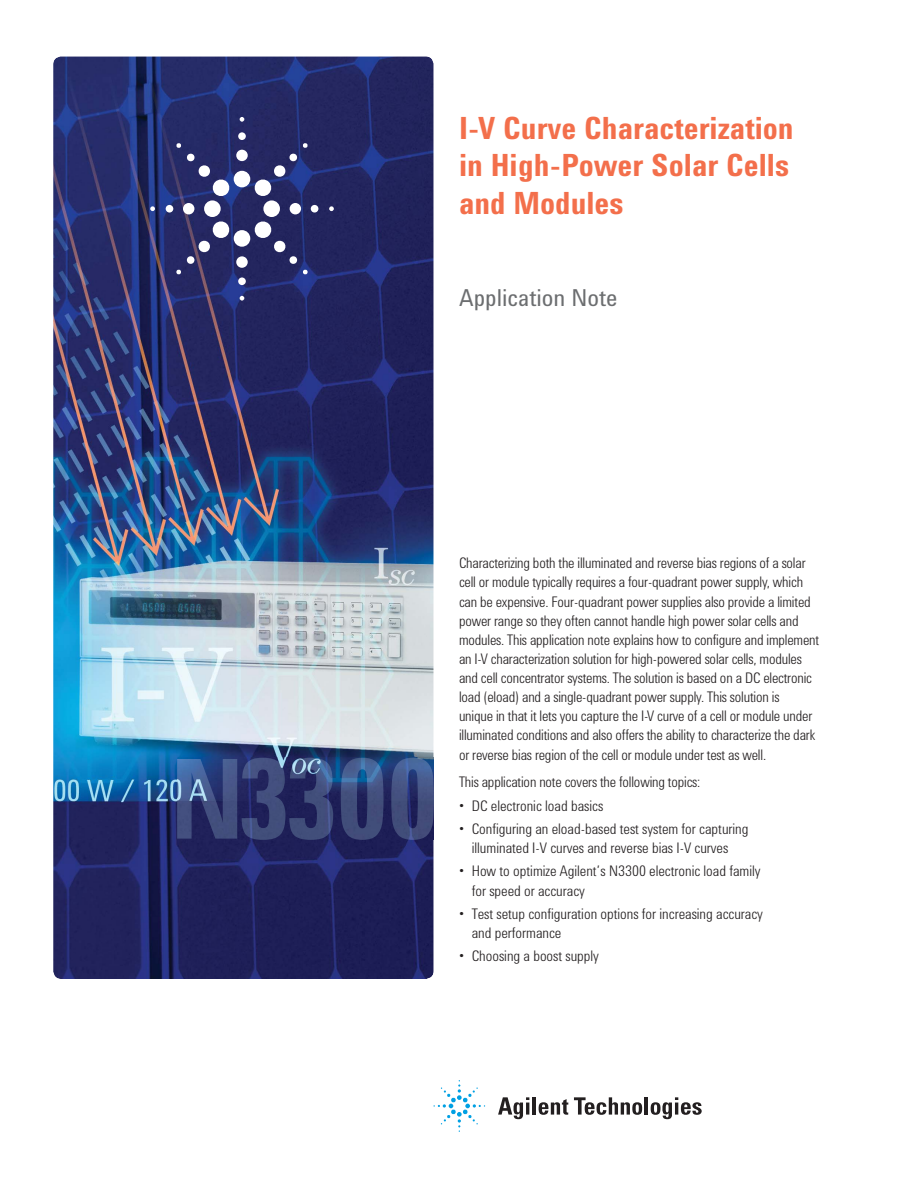
<style>
.page{position:relative;width:918px;height:1188px;background:#fff}
.page>*{position:absolute;margin:0;border:0;box-sizing:border-box;transform-origin:0 0}
.t1{font:700 31.5px/37.5px "Agilent Condensed CFF";color:#f36f4b}
.t2{font:24px "Agilent Condensed CFF";color:#6c6e70}
.t3{font:300 15px/19.2px "Agilent Condensed CFF";letter-spacing:-.01em;color:#231f20}
</style>
<div class="page">
<img style="left:53px;top:56px;width:381px;height:923px;border-radius:8px">
<div style="left:234px;top:171px;width:16px;height:16px;background:#fff;border-radius:50%"></div>
<div style="left:236px;top:150px;width:12px;height:11px;background:#fff;border-radius:50%"></div>
<div style="left:238px;top:132px;width:8px;height:8px;background:#fff;border-radius:50%"></div>
<svg style="left:240px;top:117px;width:4px;height:5px"></svg>
<div style="left:263px;top:200px;width:17px;height:17px;background:#fff;border-radius:50%"></div>
<div style="left:290px;top:203px;width:11px;height:11px;background:#fff;border-radius:50%"></div>
<div style="left:311px;top:205px;width:7px;height:8px;background:#fff;border-radius:50%"></div>
<svg style="left:329px;top:206px;width:5px;height:5px"></svg>
<div style="left:234px;top:230px;width:16px;height:17px;background:#fff;border-radius:50%"></div>
<div style="left:236px;top:256px;width:12px;height:12px;background:#fff;border-radius:50%"></div>
<div style="left:238px;top:277px;width:8px;height:8px;background:#fff;border-radius:50%"></div>
<svg style="left:240px;top:296px;width:4px;height:5px"></svg>
<div style="left:204px;top:200px;width:17px;height:17px;background:#fff;border-radius:50%"></div>
<div style="left:183px;top:203px;width:11px;height:11px;background:#fff;border-radius:50%"></div>
<div style="left:166px;top:205px;width:7px;height:8px;background:#fff;border-radius:50%"></div>
<svg style="left:150px;top:206px;width:5px;height:5px"></svg>
<svg style="left:254px;top:153px;width:43px;height:44px"></svg>
<svg style="left:303px;top:143px;width:5px;height:5px"></svg>
<svg style="left:254px;top:221px;width:54px;height:54px;background:#3f4275"></svg>
<svg style="left:176px;top:221px;width:54px;height:54px;background:#454576"></svg>
<svg style="left:187px;top:153px;width:43px;height:44px"></svg>
<svg style="left:176px;top:143px;width:5px;height:5px"></svg>
<svg style="left:498px;top:1097px;width:31px;height:22px"></svg>
<hr style="left:533px;top:1097px;width:3px;height:18px;background:#231f20">
<svg style="left:539px;top:1099px;width:29px;height:16px"></svg>
<svg style="left:574px;top:1097px;width:68px;height:18px"></svg>
<hr style="left:645px;top:1097px;width:3px;height:18px;background:#231f20">
<svg style="left:651px;top:1097px;width:51px;height:22px"></svg>
<svg style="left:434px;top:1080px;width:51px;height:52px"></svg>
<img style="left:177px;top:758px;width:257px;height:82px">
<h1 class="t1" style="left:459px;top:112px;width:336px">I-V Curve Characterization in High-Power Solar Cells and Modules</h1>
<h2 class="t2" style="left:459px;top:289px;width:160px">Application Note</h2>
<p class="t3" style="left:459px;top:555px;width:362px">Characterizing both the illuminated and reverse bias regions of a solar cell or module typically requires a four-quadrant power supply, which can be expensive. Four-quadrant power supplies also provide a limited power range so they often cannot handle high power solar cells and modules. This application note explains how to configure and implement an I-V characterization solution for high-powered solar cells, modules and cell concentrator systems. The solution is based on a DC electronic load (eload) and a single-quadrant power supply. This solution is<br>unique in that it lets you capture the I-V curve of a cell or module under illuminated conditions and also offers the ability to characterize the dark or reverse bias region of the cell or module under test as well.</p>
<p class="t3" style="left:459px;top:774px;width:243px">This application note covers the following topics:</p>
<p class="t3" style="left:459px;top:797px;width:146px">• DC electronic load basics</p>
<p class="t3" style="left:459px;top:821px;width:291px;text-align:center">• Configuring an eload-based test system for capturing illuminated I-V curves and reverse bias I-V curves</p>
<p class="t3" style="left:472px;top:863px;width:290px;text-indent:-13px">• How to optimize Agilent’s N3300 electronic load family for speed or accuracy</p>
<p class="t3" style="left:472px;top:906px;width:293px;text-indent:-13px">• Test setup configuration options for increasing accuracy and performance</p>
<p class="t3" style="left:459px;top:948px;width:142px">• Choosing a boost supply</p>
</div>
